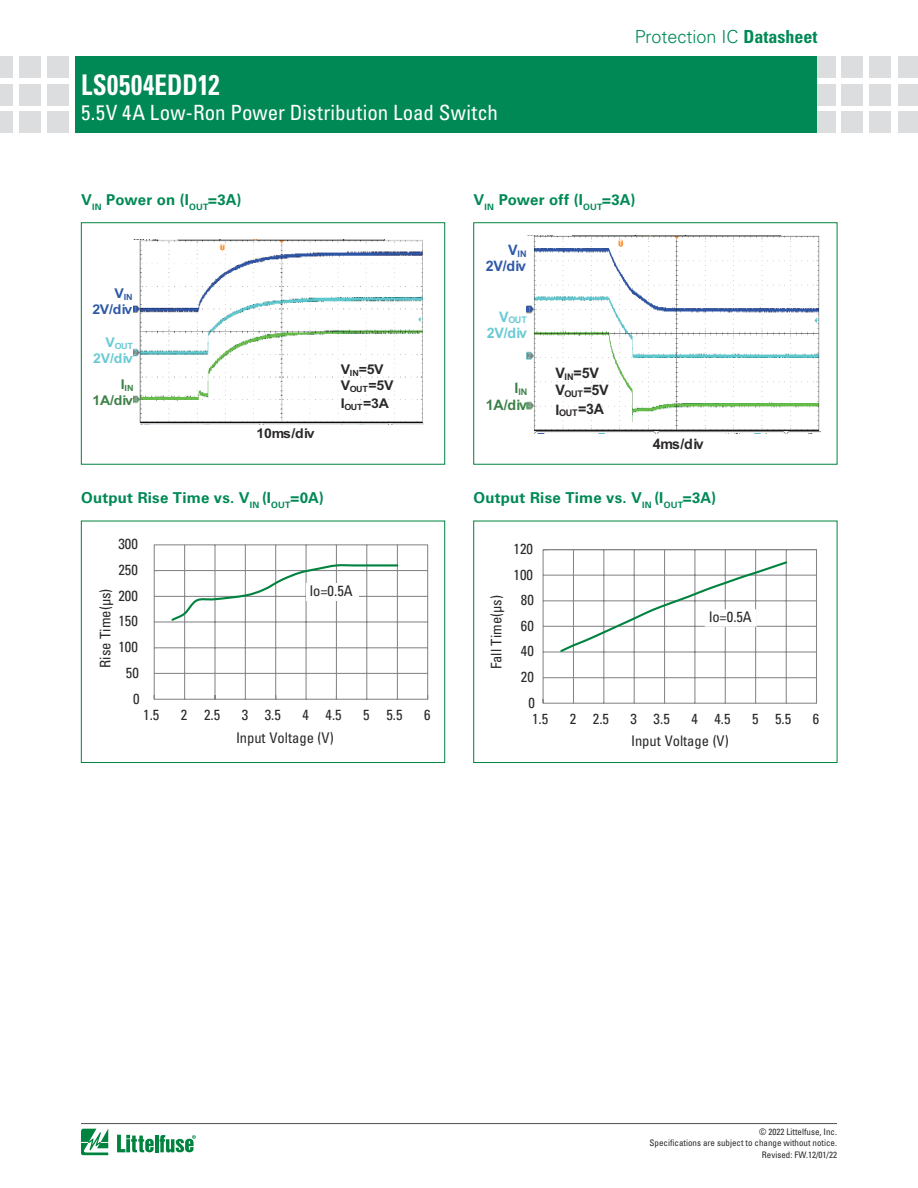
<style>
.page{position:relative;width:918px;height:1188px;background:#fff}
.page>*{position:absolute;margin:0;border:0;box-sizing:border-box;transform-origin:0 0}
.t1{font:700 condensed 28.5px "Univers LT Std";letter-spacing:.02em;color:#fff;scale:.88 1}
.t2{font:condensed 21px "Univers LT Std";letter-spacing:.005em;color:#fff}
.t3{font:300 18px "Univers LT Std";color:#008955}
.t4{font:700 15px "Univers LT Std";letter-spacing:.015em;color:#008955}
.t5{font:condensed 14.7px "Univers LT Std";color:#2b2829}
.t6{font:condensed 14.55px "Univers LT Std";color:#2b2829}
.t7{font:700 14.4px/16.8px "Arial";letter-spacing:-.015em;color:#2b2829}
.t8{font:700 14.4px "Arial";color:#2e59a7}
.t9{font:700 14.4px "Arial";color:#3d8148}
.t10{font:700 14.4px "Arial";color:#6acad4}
.t11{font:700 13.5px/15.6px "Arial";letter-spacing:-.015em;color:#2b2829;scale:1.05 1}
.t12{font:700 13.5px "Arial";color:#2e59a7;scale:1.05 1}
.t13{font:700 13.5px "Arial";color:#3d8148;scale:1.05 1}
.t14{font:700 13.5px "Arial";color:#6acad4;scale:1.05 1}
.t15{font:700 9.15px "Arial";color:#6acad4}
.t16{font:700 9.15px "Arial";color:#2e59a7}
.t17{font:700 9.15px "Arial";color:#3d8148}
.t18{font:condensed 9px/10.8px "Univers LT Std";color:#2b2829;text-align:right}
.t19{font:700 8.55px "Arial";color:#6acad4;scale:1.05 1}
.t20{font:700 8.55px "Arial";color:#2e59a7;scale:1.05 1}
.t21{font:700 8.55px "Arial";color:#3d8148;scale:1.05 1}
.s1{font-weight:700;font-stretch:condensed}
</style>
<div class="page">
<div style="left:870px;top:56px;width:21px;height:21px;background:#dcddde"></div>
<div style="left:870px;top:84px;width:21px;height:21px;background:#dcddde"></div>
<div style="left:870px;top:112px;width:21px;height:21px;background:#dcddde"></div>
<div style="left:814px;top:56px;width:21px;height:21px;background:#dcddde"></div>
<div style="left:814px;top:84px;width:21px;height:21px;background:#dcddde"></div>
<div style="left:814px;top:112px;width:21px;height:21px;background:#dcddde"></div>
<div style="left:842px;top:56px;width:21px;height:21px;background:#dcddde"></div>
<div style="left:842px;top:84px;width:21px;height:21px;background:#dcddde"></div>
<div style="left:842px;top:112px;width:21px;height:21px;background:#dcddde"></div>
<div style="left:898px;top:56px;width:20px;height:21px;background:#dcddde"></div>
<div style="left:898px;top:84px;width:20px;height:21px;background:#dcddde"></div>
<div style="left:898px;top:112px;width:20px;height:21px;background:#dcddde"></div>
<div style="left:75px;top:56px;width:741px;height:77px;background:#008955"></div>
<div style="left:47px;top:56px;width:21px;height:21px;background:#dcddde"></div>
<div style="left:47px;top:84px;width:21px;height:21px;background:#dcddde"></div>
<div style="left:47px;top:112px;width:21px;height:21px;background:#dcddde"></div>
<div style="left:19px;top:56px;width:21px;height:21px;background:#dcddde"></div>
<div style="left:19px;top:84px;width:21px;height:21px;background:#dcddde"></div>
<div style="left:19px;top:112px;width:21px;height:21px;background:#dcddde"></div>
<div style="left:0;top:56px;width:13px;height:21px;background:#dcddde"></div>
<div style="left:0;top:84px;width:13px;height:21px;background:#dcddde"></div>
<div style="left:0;top:112px;width:13px;height:21px;background:#dcddde"></div>
<hr style="left:81px;top:1123px;width:756px;height:1px;background:#505052">
<svg style="left:81px;top:1129px;width:27px;height:26px"></svg>
<hr style="left:155px;top:1135px;width:3px;height:17px;background:#00833f">
<svg style="left:160px;top:1135px;width:36px;height:18px"></svg>
<svg style="left:117px;top:1135px;width:37px;height:17px"></svg>
<svg style="left:153px;top:544px;width:276px;height:156px"></svg>
<div style="left:306px;top:584px;width:53px;height:17px;background:#fff"></div>
<div style="left:81px;top:521px;width:364px;height:242px;border:1px solid #00833f"></div>
<svg style="left:542px;top:549px;width:275px;height:155px"></svg>
<div style="left:705px;top:609px;width:52px;height:18px;background:#fff;border:2px solid #fff"></div>
<div style="left:474px;top:521px;width:363px;height:242px;border:1px solid #00833f"></div>
<img style="left:133px;top:240px;width:290px;height:185px">
<div style="left:81px;top:223px;width:364px;height:241px;border:1px solid #00833f"></div>
<img style="left:527px;top:236px;width:293px;height:198px">
<h1 class="t1" style="left:81px;top:68px;width:159px">LS0504EDD12</h1>
<h2 class="t2" style="left:81px;top:101px;width:419px">5.5V 4A Low-Ron Power Distribution Load Switch</h2>
<p class="t3" style="left:635px;top:26px;width:184px">Protection IC <span class="s1">Datasheet</span></p>
<p class="t4" style="left:81px;top:194px;width:162px">V<sub>IN</sub> Power on (I<sub>OUT</sub>=3A)</p>
<p class="t4" style="left:474px;top:194px;width:163px">V<sub>IN</sub> Power off (I<sub>OUT</sub>=3A)</p>
<p class="t16" style="left:508px;top:248px;width:20px"><sup>V</sup>IN</p>
<p class="t8" style="left:486px;top:258px;width:42px">2V/div</p>
<p class="t20" style="left:115px;top:292px;width:19px"><sup>V</sup>IN</p>
<p class="t12" style="left:92px;top:302px;width:39px">2V/div</p>
<p class="t19" style="left:106px;top:341px;width:28px"><sup>V</sup>OUT</p>
<p class="t14" style="left:93px;top:350px;width:39px">2V/div</p>
<p class="t21" style="left:121px;top:383px;width:14px"><sup>I</sup>IN</p>
<p class="t13" style="left:92px;top:392px;width:40px">1A/div</p>
<p class="t11" style="left:341px;top:362px;width:52px">V<sub>IN</sub>=5V<br>V<sub>OUT</sub>=5V</p>
<p class="t11" style="left:341px;top:396px;width:48px">I<sub>OUT</sub>=3A</p>
<p class="t15" style="left:499px;top:315px;width:29px"><sup>V</sup>OUT</p>
<p class="t10" style="left:487px;top:325px;width:42px">2V/div</p>
<p class="t17" style="left:515px;top:387px;width:14px"><sup>I</sup>IN</p>
<p class="t9" style="left:486px;top:397px;width:43px">1A/div</p>
<p class="t7" style="left:555px;top:364px;width:55px">V<sub>IN</sub>=5V<br>V<sub>OUT</sub>=5V</p>
<p class="t7" style="left:555px;top:401px;width:50px">I<sub>OUT</sub>=3A</p>
<p class="t11" style="left:257px;top:425px;width:57px">10ms/div</p>
<p class="t7" style="left:653px;top:435px;width:53px">4ms/div</p>
<p class="t4" style="left:81px;top:492px;width:244px">Output Rise Time vs. V<sub>IN</sub> (I<sub>OUT</sub>=0A)</p>
<p class="t4" style="left:474px;top:492px;width:244px">Output Rise Time vs. V<sub>IN</sub> (I<sub>OUT</sub>=3A)</p>
<p class="t5" style="left:118px;top:538px;width:21px">300</p>
<p class="t6" style="left:514px;top:543px;width:21px">120</p>
<p class="t5" style="left:118px;top:564px;width:21px">250</p>
<p class="t6" style="left:514px;top:569px;width:21px">100</p>
<p class="t6" style="left:100px;top:668px;width:81px;rotate:-90deg">Rise Time(µs)</p>
<p class="t5" style="left:118px;top:590px;width:21px">200</p>
<p class="t5" style="left:118px;top:615px;width:21px">150</p>
<p class="t5" style="left:118px;top:641px;width:21px">100</p>
<p class="t5" style="left:126px;top:667px;width:15px">50</p>
<p class="t5" style="left:309px;top:585px;width:45px">Io=0.5A</p>
<p class="t6" style="left:490px;top:669px;width:76px;rotate:-90deg">Fall Time(µs)</p>
<p class="t6" style="left:521px;top:594px;width:15px">80</p>
<p class="t6" style="left:521px;top:620px;width:15px">60</p>
<p class="t6" style="left:521px;top:645px;width:15px">40</p>
<p class="t6" style="left:521px;top:671px;width:15px">20</p>
<p class="t6" style="left:709px;top:611px;width:45px">Io=0.5A</p>
<p class="t5" style="left:133px;top:692px;width:8px">0</p>
<p class="t6" style="left:528px;top:697px;width:8px">0</p>
<p class="t5" style="left:143px;top:709px;width:18px">1.5</p>
<p class="t5" style="left:181px;top:709px;width:41px">2 2.5</p>
<p class="t5" style="left:242px;top:709px;width:41px">3 3.5</p>
<p class="t5" style="left:303px;top:709px;width:41px">4 4.5</p>
<p class="t5" style="left:363px;top:709px;width:41px">5 5.5</p>
<p class="t5" style="left:424px;top:709px;width:8px">6</p>
<p class="t6" style="left:532px;top:713px;width:18px">1.5</p>
<p class="t6" style="left:570px;top:713px;width:41px">2 2.5</p>
<p class="t6" style="left:631px;top:713px;width:41px">3 3.5</p>
<p class="t6" style="left:691px;top:713px;width:41px">4 4.5</p>
<p class="t6" style="left:752px;top:713px;width:41px">5 5.5</p>
<p class="t6" style="left:813px;top:713px;width:8px">6</p>
<p class="t5" style="left:236px;top:732px;width:99px">Input Voltage (V)</p>
<p class="t6" style="left:631px;top:735px;width:99px">Input Voltage (V)</p>
<p class="t18" style="left:650px;top:1127px;width:189px">© 2022 Littelfuse, Inc.<br>Specifications are subject to change without notice.</p>
<p class="t18" style="left:762px;top:1150px;width:77px">Revised: FW.12/01/22</p>
</div>
